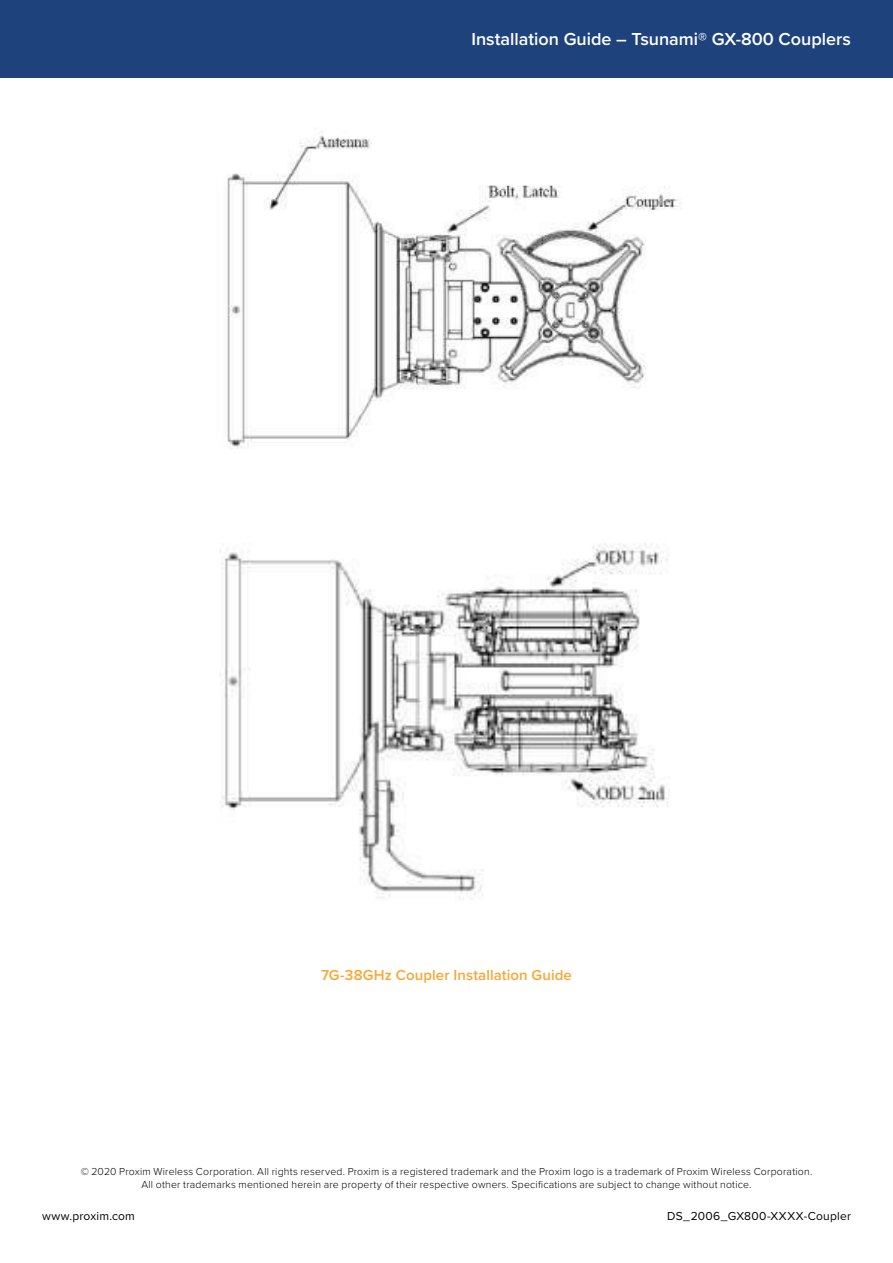
<style>
.page{position:relative;width:893px;height:1263px;background:#fff}
.page>*{position:absolute;margin:0;border:0;box-sizing:border-box;transform-origin:0 0}
.t1{font:600 18px "Proxima Nova";color:#fff}
.t2{font:600 15px "Proxima Nova";letter-spacing:.005em;color:#faa636}
.t3{font:12px "Proxima Nova";letter-spacing:.02em;color:#000}
.t4{font:300 10.5px/13.5px "Proxima Nova";letter-spacing:.02em;color:#000;text-align:center}
</style>
<div class="page">
<div style="left:0;top:0;width:893px;height:77px;background:#1e427c"></div>
<img style="left:227px;top:135px;width:454px;height:314px">
<img style="left:220px;top:543px;width:450px;height:357px">
<h1 class="t1" style="left:471px;top:26px;width:381px">Installation Guide – Tsunami® GX-800 Couplers</h1>
<h2 class="t2" style="left:321px;top:963px;width:252px">7G-38GHz Coupler Installation Guide</h2>
<p class="t4" style="left:81px;top:1164px;width:733px">© 2020 Proxim Wireless Corporation. All rights reserved. Proxim is a registered trademark and the Proxim logo is a trademark of Proxim Wireless Corporation.<br>All other trademarks mentioned herein are property of their respective owners. Specifications are subject to change without notice.</p>
<p class="t3" style="left:667px;top:1207px;width:185px">DS_2006_GX800-XXXX-Coupler</p>
<p class="t3" style="left:42px;top:1207px;width:94px">www.proxim.com</p>
</div>
